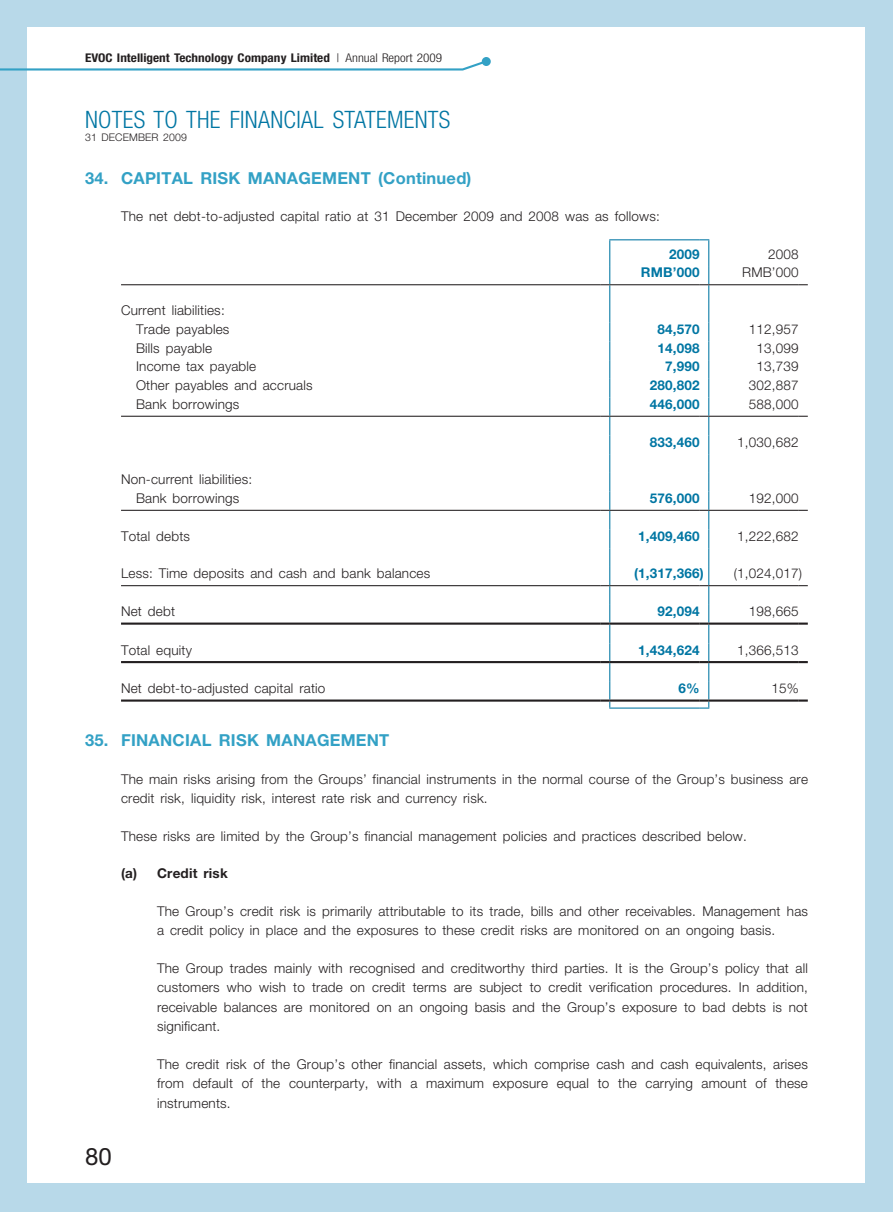
<style>
.page{position:relative;width:893px;height:1212px;background:#b8d9e9}
.page>*{position:absolute;margin:0;border:0;box-sizing:border-box;transform-origin:0 0}
.t1{font:300 condensed 24px "Helvetica Neue LT Std";letter-spacing:.01em;color:#0076a3}
.t2{font:24px "Helvetica Neue LT Std";color:#231f20}
._03_H1{font:700 16.5px "Helvetica Neue LT Std";letter-spacing:.015em;color:#33a1c5}
._13_____P4{font:300 13.5px/19.5px "Helvetica Neue LT Std";letter-spacing:.015em;color:#231f20;text-align:justify}
._12___P2{font:300 13.5px/19.5px "Helvetica Neue LT Std";letter-spacing:.015em;color:#231f20}
._15_Table_Stub{font:300 13.5px "Helvetica Neue LT Std";letter-spacing:.015em;color:#231f20}
._31_table_tab_6pt{font:300 13.5px "Helvetica Neue LT Std";letter-spacing:.015em;color:#231f20}
._31_table_tab_6pt-2{font:700 13.5px "Helvetica Neue LT Std";letter-spacing:.015em;color:#0076a3}
._04___H2{font:700 13.5px "Helvetica Neue LT Std";letter-spacing:.015em;color:#231f20}
.t3{font:700 condensed 12px "Helvetica Neue LT Std";color:#231f20;scale:1.1 1}
.t4{font:300 10.5px "Helvetica Neue LT Std";letter-spacing:.015em;color:#231f20}
.s1{font-weight:300}
</style>
<div class="page">
<div style="left:28px;top:27px;width:837px;height:1155px;background:#fff"></div>
<svg style="left:0;top:59px;width:484px;height:13px"></svg>
<div style="left:482px;top:57px;width:9px;height:9px;background:#33a1c5;border-radius:50%"></div>
<hr style="left:609px;top:239px;width:91px;height:1px;background:#0076a3">
<hr style="left:609px;top:707px;width:91px;height:2px;background:#0076a3">
<hr style="left:121px;top:284px;width:480px;height:1px;background:#231f20">
<hr style="left:610px;top:284px;width:90px;height:1px;background:#231f20">
<hr style="left:709px;top:284px;width:90px;height:1px;background:#231f20">
<hr style="left:121px;top:416px;width:480px;height:1px;background:#231f20">
<hr style="left:610px;top:416px;width:90px;height:1px;background:#231f20">
<hr style="left:709px;top:416px;width:90px;height:1px;background:#231f20">
<hr style="left:121px;top:510px;width:480px;height:1px;background:#231f20">
<hr style="left:610px;top:510px;width:90px;height:1px;background:#231f20">
<hr style="left:709px;top:510px;width:90px;height:1px;background:#231f20">
<hr style="left:121px;top:585px;width:480px;height:1px;background:#231f20">
<hr style="left:610px;top:585px;width:90px;height:1px;background:#231f20">
<hr style="left:709px;top:585px;width:90px;height:1px;background:#231f20">
<hr style="left:121px;top:622px;width:480px;height:3px;background:#231f20">
<hr style="left:610px;top:622px;width:90px;height:3px;background:#231f20">
<hr style="left:709px;top:622px;width:90px;height:3px;background:#231f20">
<svg style="left:799px;top:622px;width:9px;height:3px"></svg>
<hr style="left:121px;top:661px;width:480px;height:2px;background:#231f20">
<hr style="left:610px;top:661px;width:90px;height:2px;background:#231f20">
<hr style="left:709px;top:661px;width:90px;height:2px;background:#231f20">
<svg style="left:799px;top:661px;width:9px;height:2px"></svg>
<hr style="left:121px;top:699px;width:480px;height:3px;background:#231f20">
<svg style="left:601px;top:240px;width:9px;height:467px"></svg>
<hr style="left:610px;top:699px;width:90px;height:3px;background:#231f20">
<svg style="left:700px;top:239px;width:9px;height:470px"></svg>
<hr style="left:709px;top:699px;width:90px;height:3px;background:#231f20">
<svg style="left:799px;top:699px;width:9px;height:3px"></svg>
<p class="t3" style="left:85px;top:50px;width:326px">EVOC Intelligent Technology Company Limited <span class="s1">| Annual Report 2009</span></p>
<h1 class="t1" style="left:85px;top:105px;width:367px">NOTES TO THE FINANCIAL STATEMENTS</h1>
<p class="t4" style="left:85px;top:130px;width:103px">31 DECEMBER 2009</p>
<p class="_03_H1" style="left:85px;top:168px;width:388px">34. CAPITAL RISK MANAGEMENT (Continued)</p>
<p class="_12___P2" style="left:121px;top:206px;width:540px">The net debt-to-adjusted capital ratio at 31 December 2009 and 2008 was as follows:</p>
<p class="_31_table_tab_6pt-2" style="left:669px;top:245px;width:32px">2009</p>
<p class="_31_table_tab_6pt" style="left:768px;top:245px;width:32px">2008</p>
<p class="_31_table_tab_6pt-2" style="left:641px;top:264px;width:60px">RMB’000</p>
<p class="_31_table_tab_6pt" style="left:742px;top:264px;width:58px">RMB’000</p>
<p class="_15_Table_Stub" style="left:121px;top:302px;width:105px">Current liabilities:</p>
<p class="_15_Table_Stub" style="left:136px;top:321px;width:95px">Trade payables</p>
<p class="_31_table_tab_6pt-2" style="left:658px;top:321px;width:44px">84,570</p>
<p class="_31_table_tab_6pt" style="left:749px;top:321px;width:51px">112,957</p>
<p class="_15_Table_Stub" style="left:136px;top:340px;width:78px">Bills payable</p>
<p class="_31_table_tab_6pt-2" style="left:658px;top:339px;width:44px">14,098</p>
<p class="_31_table_tab_6pt" style="left:757px;top:340px;width:44px">13,099</p>
<p class="_15_Table_Stub" style="left:136px;top:358px;width:122px">Income tax payable</p>
<p class="_31_table_tab_6pt-2" style="left:665px;top:358px;width:36px">7,990</p>
<p class="_31_table_tab_6pt" style="left:757px;top:358px;width:44px">13,739</p>
<p class="_15_Table_Stub" style="left:136px;top:377px;width:178px">Other payables and accruals</p>
<p class="_31_table_tab_6pt-2" style="left:650px;top:377px;width:51px">280,802</p>
<p class="_31_table_tab_6pt" style="left:749px;top:377px;width:51px">302,887</p>
<p class="_15_Table_Stub" style="left:136px;top:396px;width:105px">Bank borrowings</p>
<p class="_31_table_tab_6pt-2" style="left:650px;top:396px;width:51px">446,000</p>
<p class="_31_table_tab_6pt" style="left:749px;top:396px;width:51px">588,000</p>
<p class="_31_table_tab_6pt-2" style="left:650px;top:433px;width:51px">833,460</p>
<p class="_31_table_tab_6pt" style="left:737px;top:434px;width:63px">1,030,682</p>
<p class="_15_Table_Stub" style="left:121px;top:471px;width:133px">Non-current liabilities:</p>
<p class="_15_Table_Stub" style="left:136px;top:490px;width:105px">Bank borrowings</p>
<p class="_31_table_tab_6pt-2" style="left:650px;top:490px;width:51px">576,000</p>
<p class="_31_table_tab_6pt" style="left:749px;top:490px;width:51px">192,000</p>
<p class="_15_Table_Stub" style="left:121px;top:528px;width:71px">Total debts</p>
<p class="_31_table_tab_6pt-2" style="left:638px;top:528px;width:63px">1,409,460</p>
<p class="_31_table_tab_6pt" style="left:737px;top:528px;width:63px">1,222,682</p>
<p class="_15_Table_Stub" style="left:121px;top:565px;width:311px">Less: Time deposits and cash and bank balances</p>
<p class="_31_table_tab_6pt-2" style="left:634px;top:565px;width:71px">(1,317,366)</p>
<p class="_31_table_tab_6pt" style="left:734px;top:565px;width:70px">(1,024,017)</p>
<p class="_15_Table_Stub" style="left:121px;top:603px;width:55px">Net debt</p>
<p class="_31_table_tab_6pt-2" style="left:658px;top:603px;width:44px">92,094</p>
<p class="_31_table_tab_6pt" style="left:749px;top:603px;width:51px">198,665</p>
<p class="_15_Table_Stub" style="left:121px;top:641px;width:72px">Total equity</p>
<p class="_31_table_tab_6pt-2" style="left:638px;top:641px;width:63px">1,434,624</p>
<p class="_31_table_tab_6pt" style="left:737px;top:641px;width:63px">1,366,513</p>
<p class="_15_Table_Stub" style="left:121px;top:680px;width:206px">Net debt-to-adjusted capital ratio</p>
<p class="_31_table_tab_6pt-2" style="left:679px;top:680px;width:23px">6%</p>
<p class="_31_table_tab_6pt" style="left:771px;top:680px;width:29px">15%</p>
<p class="_03_H1" style="left:85px;top:730px;width:306px">35. FINANCIAL RISK MANAGEMENT</p>
<p class="_12___P2" style="left:121px;top:769px;width:688px">The main risks arising from the Groups’ financial instruments in the normal course of the Group’s business are credit risk, liquidity risk, interest rate risk and currency risk.</p>
<p class="_12___P2" style="left:121px;top:826px;width:627px">These risks are limited by the Group’s financial management policies and practices described below.</p>
<p class="_04___H2" style="left:121px;top:865px;width:108px">(a) Credit risk</p>
<p class="_13_____P4" style="left:157px;top:901px;width:652px">The Group’s credit risk is primarily attributable to its trade, bills and other receivables. Management has a credit policy in place and the exposures to these credit risks are monitored on an ongoing basis.</p>
<p class="_13_____P4" style="left:157px;top:958px;width:652px">The Group trades mainly with recognised and creditworthy third parties. It is the Group’s policy that all customers who wish to trade on credit terms are subject to credit verification procedures. In addition, receivable balances are monitored on an ongoing basis and the Group’s exposure to bad debts is not significant.</p>
<p class="_13_____P4" style="left:157px;top:1054px;width:652px">The credit risk of the Group’s other financial assets, which comprise cash and cash equivalents, arises from default of the counterparty, with a maximum exposure equal to the carrying amount of these instruments.</p>
<h1 class="t2" style="left:85px;top:1142px;width:28px">80</h1>
</div>
